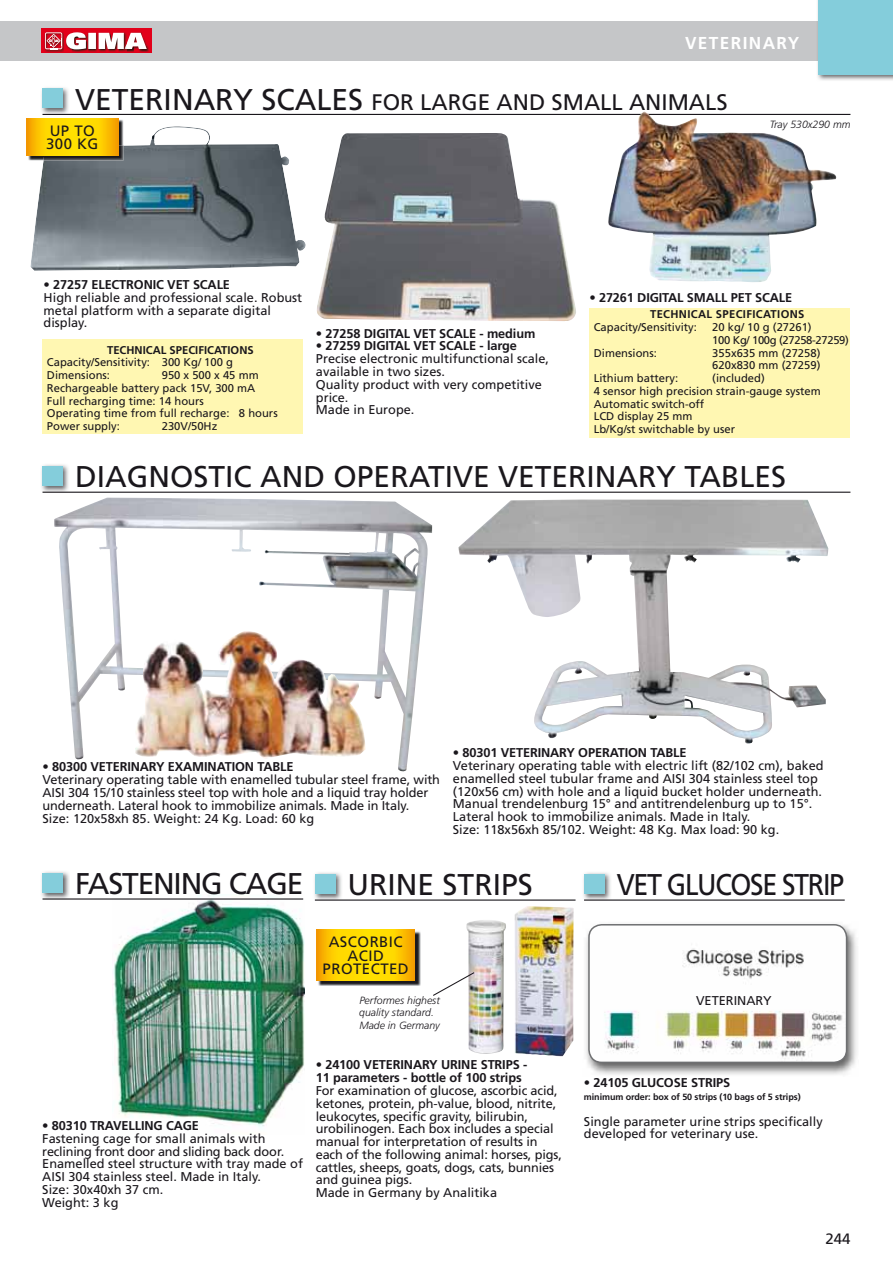
<style>
.page{position:relative;width:893px;height:1263px;background:#fff}
.page>*{position:absolute;margin:0;border:0;box-sizing:border-box;transform-origin:0 0}
.t1{font:30px "Frutiger LT Std";color:#1a171c}
.t2{font:30px "Frutiger LT Std";letter-spacing:-.05em;color:#1a171c;scale:.9 1}
.t3{font:30px "Frutiger LT Std";letter-spacing:-.04em;color:#1a171c}
.t4{font:22.5px "Frutiger LT Std";color:#1a171c}
.t5{font:700 17.25px "Frutiger LT Std";letter-spacing:.08em;color:#fff}
.t6{font:15px/13.4px "Frutiger LT Std";letter-spacing:.03em;color:#1a171c}
.t7{font:12.75px/12.8px "Frutiger LT Std";color:#1a171c}
.t8{font:700 12.75px/12.9px "Frutiger LT Std";letter-spacing:-.01em;color:#1a171c}
.t9{font:11.25px/12.8px "Frutiger LT Std";color:#1a171c}
.t10{font:11.25px/12.8px "Frutiger LT Std";letter-spacing:-.03em;color:#1a171c}
.t11{font:700 11.25px "Frutiger LT Std";color:#1a171c}
.t12{font:700 11.25px "Frutiger LT Std";letter-spacing:.03em;color:#1a171c}
.t13{font:italic 300 10.5px/12.1px "Frutiger LT Std";color:#1a171c}
.t14{font:700 9px "Frutiger LT Std";letter-spacing:-.01em;color:#1a171c}
.s1{font-size:30px}
</style>
<div class="page">
<div style="left:0;top:21px;width:877px;height:40px;background:#c5c6c8"></div>
<svg style="left:41px;top:28px;width:110px;height:25px"></svg>
<img style="left:817px;top:0;width:76px;height:80px">
<img style="left:817px;top:21px;width:2px;height:40px">
<div style="left:819px;top:0;width:74px;height:74px;background:#84cddb"></div>
<img style="left:317px;top:133px;width:259px;height:188px">
<div style="left:43px;top:339px;width:260px;height:95px;background:#fff7b2"></div>
<img style="left:30px;top:126px;width:276px;height:145px">
<div style="left:589px;top:308px;width:261px;height:130px;background:#fff7b2"></div>
<img style="left:41px;top:87px;width:29px;height:28px">
<div style="left:43px;top:88px;width:20px;height:20px;background:#84cddb"></div>
<hr style="left:43px;top:114px;width:807px;height:1px;background:#1a171c">
<img style="left:28px;top:119px;width:96px;height:41px">
<img style="left:43px;top:146px;width:81px;height:14px">
<svg style="left:27px;top:118px;width:91px;height:37px"></svg>
<img style="left:41px;top:464px;width:29px;height:29px">
<div style="left:43px;top:466px;width:20px;height:20px;background:#84cddb"></div>
<hr style="left:43px;top:492px;width:807px;height:1px;background:#1a171c">
<img style="left:113px;top:894px;width:191px;height:234px">
<img style="left:458px;top:499px;width:370px;height:245px">
<img style="left:314px;top:872px;width:28px;height:29px">
<div style="left:315px;top:874px;width:20px;height:20px;background:#84cddb"></div>
<hr style="left:315px;top:899px;width:261px;height:2px;background:#1a171c">
<img style="left:466px;top:906px;width:107px;height:150px">
<img style="left:318px;top:931px;width:102px;height:55px">
<svg style="left:317px;top:929px;width:98px;height:52px"></svg>
<svg style="left:433px;top:971px;width:43px;height:26px"></svg>
<img style="left:583px;top:872px;width:28px;height:27px">
<div style="left:584px;top:874px;width:20px;height:20px;background:#84cddb"></div>
<hr style="left:584px;top:899px;width:261px;height:2px;background:#1a171c">
<img style="left:41px;top:871px;width:29px;height:28px">
<div style="left:43px;top:873px;width:20px;height:20px;background:#84cddb"></div>
<hr style="left:43px;top:898px;width:260px;height:1px;background:#1a171c">
<img style="left:54px;top:498px;width:378px;height:273px">
<img style="left:133px;top:631px;width:233px;height:128px">
<img style="left:586px;top:924px;width:271px;height:151px">
<img style="left:589px;top:925px;width:257px;height:137px;border-radius:13px">
<div style="left:588px;top:924px;width:259px;height:139px;border:2px solid #6f7072;border-radius:13px"></div>
<img style="left:607px;top:111px;width:233px;height:171px">
<h3 class="t5" style="left:685px;top:34px;width:116px">VETERINARY</h3>
<h2 class="t4" style="left:75px;top:91px;width:654px"><span class="s1">VETERINARY SCALES</span> FOR LARGE AND SMALL ANIMALS</h2>
<p class="t6" style="left:46px;top:124px;width:54px">UP TO<br>300 KG</p>
<p class="t13" style="left:770px;top:119px;width:82px">Tray 530x290 mm</p>
<p class="t8" style="left:44px;top:279px;width:188px">• 27257 ELECTRONIC VET SCALE</p>
<p class="t7" style="left:44px;top:292px;width:260px">High reliable and professional scale. Robust metal platform with a separate digital display.</p>
<p class="t11" style="left:107px;top:344px;width:148px">TECHNICAL SPECIFICATIONS</p>
<p class="t9" style="left:47px;top:357px;width:188px">Capacity/Sensitivity: 300 Kg/ 100 g<br>Dimensions:</p>
<p class="t9" style="left:47px;top:369px;width:232px;text-indent:115px">950 x 500 x 45 mm<br>Rechargeable battery pack 15V, 300 mA<br>Full recharging time: 14 hours<br>Operating time from full recharge: 8 hours<br>Power supply:</p>
<p class="t9" style="left:162px;top:420px;width:57px">230V/50Hz</p>
<p class="t8" style="left:316px;top:327px;width:221px">• 27258 DIGITAL VET SCALE - medium</p>
<p class="t8" style="left:316px;top:340px;width:203px">• 27259 DIGITAL VET SCALE - large</p>
<p class="t7" style="left:316px;top:353px;width:235px">Precise electronic multifunctional scale, available in two sizes.<br>Quality product with very competitive price.<br>Made in Europe.</p>
<p class="t8" style="left:589px;top:292px;width:204px">• 27261 DIGITAL SMALL PET SCALE</p>
<p class="t12" style="left:650px;top:309px;width:156px">TECHNICAL SPECIFICATIONS</p>
<p class="t9" style="left:594px;top:321px;width:105px">Capacity/Sensitivity:</p>
<p class="t10" style="left:712px;top:321px;width:138px">20 kg/ 10 g (27261)<br>100 Kg/ 100g (27258-27259)</p>
<p class="t9" style="left:594px;top:347px;width:65px">Dimensions:</p>
<p class="t9" style="left:712px;top:347px;width:110px">355x635 mm (27258)<br>620x830 mm (27259)</p>
<p class="t9" style="left:594px;top:372px;width:86px">Lithium battery:</p>
<p class="t9" style="left:594px;top:372px;width:228px;text-indent:118px">(included)<br>4 sensor high precision strain-gauge system<br>Automatic switch-off<br>LCD display 25 mm<br>Lb/Kg/st switchable by user</p>
<h1 class="t1" style="left:75px;top:462px;width:712px">DIAGNOSTIC AND OPERATIVE VETERINARY TABLES</h1>
<p class="t8" style="left:43px;top:761px;width:252px">• 80300 VETERINARY EXAMINATION TABLE</p>
<p class="t7" style="left:43px;top:774px;width:399px">Veterinary operating table with enamelled tubular steel frame, with AISI 304 15/10 stainless steel top with hole and a liquid tray holder underneath. Lateral hook to immobilize animals. Made in Italy.<br>Size: 120x58xh 85. Weight: 24 Kg. Load: 60 kg</p>
<p class="t8" style="left:453px;top:747px;width:235px">• 80301 VETERINARY OPERATION TABLE</p>
<p class="t7" style="left:453px;top:760px;width:372px">Veterinary operating table with electric lift (82/102 cm), baked enamelled steel tubular frame and AISI 304 stainless steel top (120x56 cm) with hole and a liquid bucket holder underneath.<br>Manual trendelenburg 15° and antitrendelenburg up to 15°.<br>Lateral hook to immobilize animals. Made in Italy.<br>Size: 118x56xh 85/102. Weight: 48 Kg. Max load: 90 kg.</p>
<h1 class="t3" style="left:75px;top:869px;width:230px">FASTENING CAGE</h1>
<h1 class="t1" style="left:348px;top:870px;width:187px">URINE STRIPS</h1>
<h1 class="t2" style="left:617px;top:870px;width:254px">VET GLUCOSE STRIP</h1>
<p class="t8" style="left:42px;top:1120px;width:158px">• 80310 TRAVELLING CAGE</p>
<p class="t7" style="left:42px;top:1133px;width:262px">Fastening cage for small animals with reclining front door and sliding back door.<br>Enamelled steel structure with tray made of<br>AISI 304 stainless steel. Made in Italy.<br>Size: 30x40xh 37 cm.<br>Weight: 3 kg</p>
<p class="t6" style="left:323px;top:936px;width:88px;text-align:center">ASCORBIC<br>ACID<br>PROTECTED</p>
<p class="t13" style="left:359px;top:995px;width:82px">Performes highest quality standard.<br>Made in Germany</p>
<p class="t8" style="left:316px;top:1059px;width:213px">• 24100 VETERINARY URINE STRIPS -<br>11 parameters - bottle of 100 strips</p>
<p class="t7" style="left:316px;top:1085px;width:248px">For examination of glucose, ascorbic acid, ketones, protein, ph-value, blood, nitrite, leukocytes, specific gravity, bilirubin, urobilinogen. Each box includes a special manual for interpretation of results in each of the following animal: horses, pigs, cattles, sheeps, goats, dogs, cats, bunnies and guinea pigs.<br>Made in Germany by Analitika</p>
<p class="t7" style="left:696px;top:995px;width:77px">VETERINARY</p>
<p class="t8" style="left:584px;top:1077px;width:148px">• 24105 GLUCOSE STRIPS</p>
<p class="t14" style="left:584px;top:1092px;width:218px">minimum order: box of 50 strips (10 bags of 5 strips)</p>
<p class="t7" style="left:584px;top:1115px;width:240px">Single parameter urine strips specifically developed for veterinary use.</p>
<p class="t6" style="left:825px;top:1233px;width:27px">244</p>
</div>
